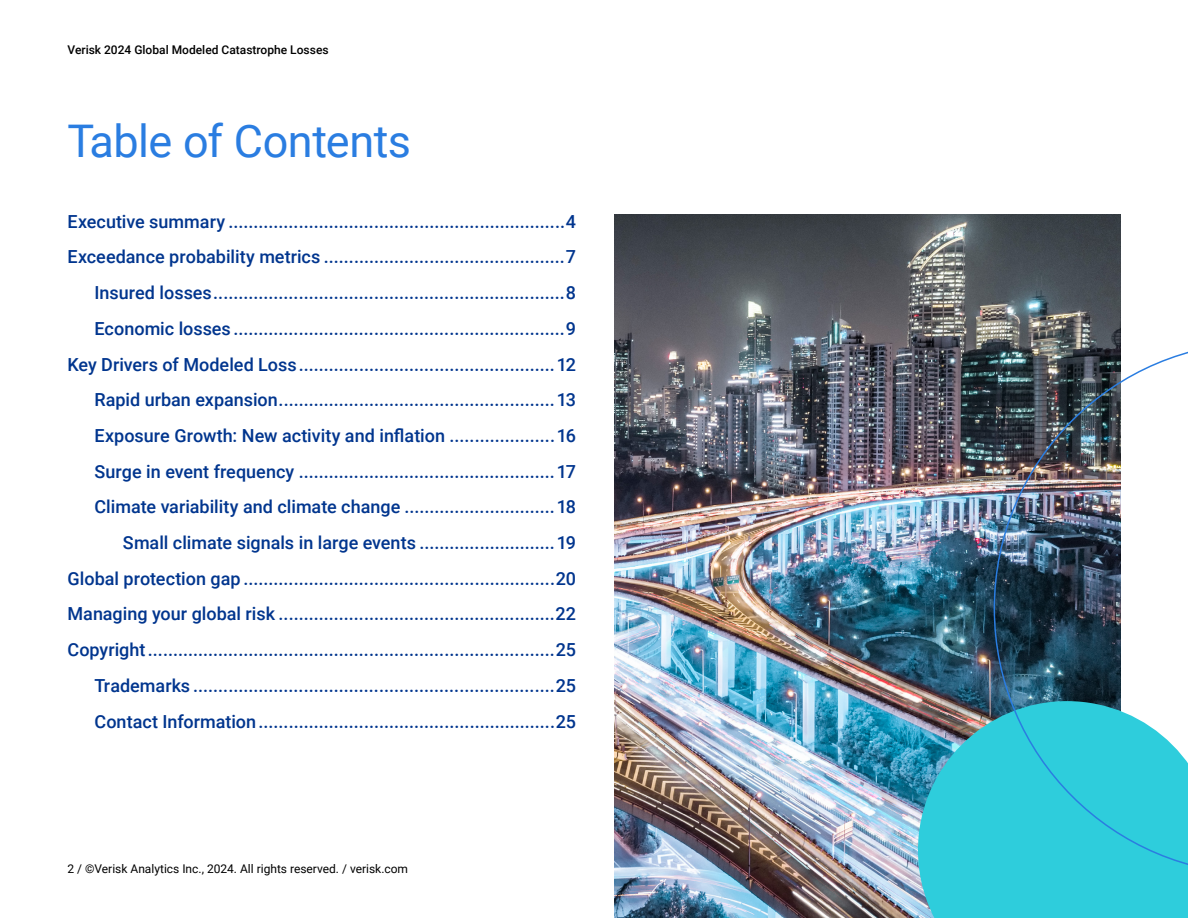
<style>
.page{position:relative;width:1188px;height:918px;background:#fff}
.page>*{position:absolute;margin:0;border:0;box-sizing:border-box;transform-origin:0 0}
.H2_Section_Title{font:45px "Roboto";letter-spacing:-.015em;color:#2a7de1}
.TOC_Titles_Level_2{font:500 18px "Roboto";color:#00358e}
.TOC_Titles_Level_1{font:500 18px "Roboto";color:#00358e}
.TOC_Titles_Level_3{font:500 18px "Roboto";color:#00358e}
.t1{font:12px "Roboto";color:#000}
.t2{font:500 12px "Roboto";color:#000}
</style>
<div class="page">
<img style="left:614px;top:214px;width:506px;height:704px">
<img style="left:918px;top:701px;width:270px;height:217px">
<img style="left:994px;top:342px;width:194px;height:533px">
<p class="t2" style="left:68px;top:41px;width:263px">Verisk 2024 Global Modeled Catastrophe Losses</p>
<p class="H2_Section_Title" style="left:68px;top:110px;width:345px">Table of Contents</p>
<p class="TOC_Titles_Level_1" style="left:68px;top:209px;width:510px">Executive summary ...................................................................4</p>
<p class="TOC_Titles_Level_1" style="left:68px;top:244px;width:510px">Exceedance probability metrics ................................................7</p>
<p class="TOC_Titles_Level_2" style="left:94px;top:280px;width:483px">Insured losses......................................................................8</p>
<p class="TOC_Titles_Level_2" style="left:94px;top:316px;width:483px">Economic losses ..................................................................9</p>
<p class="TOC_Titles_Level_1" style="left:68px;top:351px;width:510px">Key Drivers of Modeled Loss...................................................12</p>
<p class="TOC_Titles_Level_2" style="left:94px;top:387px;width:483px">Rapid urban expansion.......................................................13</p>
<p class="TOC_Titles_Level_2" style="left:94px;top:423px;width:483px">Exposure Growth: New activity and inflation .....................16</p>
<p class="TOC_Titles_Level_2" style="left:94px;top:459px;width:483px">Surge in event frequency ...................................................17</p>
<p class="TOC_Titles_Level_2" style="left:94px;top:494px;width:483px">Climate variability and climate change ..............................18</p>
<p class="TOC_Titles_Level_3" style="left:123px;top:530px;width:455px">Small climate signals in large events ...........................19</p>
<p class="TOC_Titles_Level_1" style="left:68px;top:566px;width:510px">Global protection gap ..............................................................20</p>
<p class="TOC_Titles_Level_1" style="left:68px;top:601px;width:510px">Managing your global risk .......................................................22</p>
<p class="TOC_Titles_Level_2" style="left:68px;top:637px;width:510px">Copyright.................................................................................25</p>
<p class="TOC_Titles_Level_2" style="left:94px;top:673px;width:483px">Trademarks ........................................................................25</p>
<p class="TOC_Titles_Level_2" style="left:94px;top:708px;width:483px">Contact Information...........................................................25</p>
<p class="t1" style="left:68px;top:860px;width:342px">2 / ©Verisk Analytics Inc., 2024. All rights reserved. / verisk.com</p>
</div>
